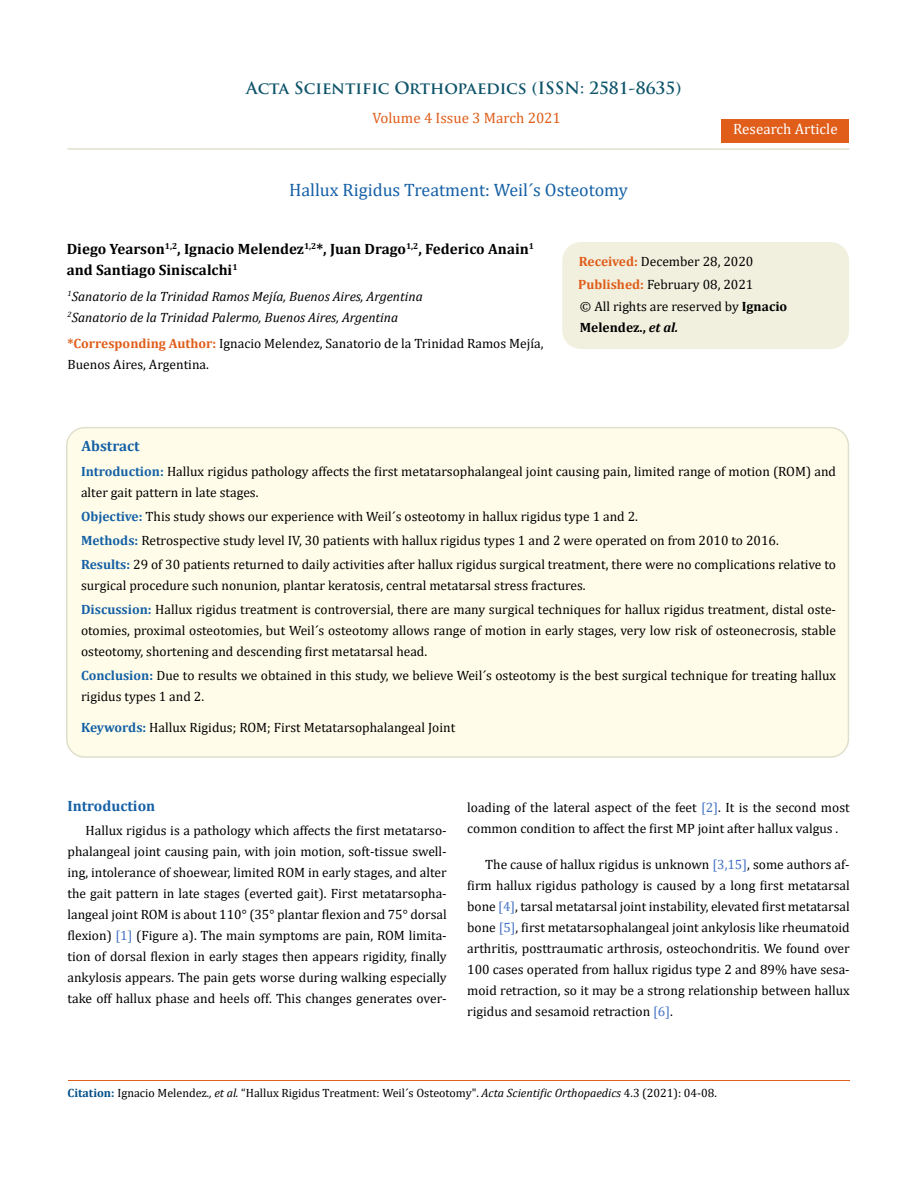
<style>
.page{position:relative;width:917px;height:1188px;background:#fff}
.page>*{position:absolute;margin:0;border:0;box-sizing:border-box;transform-origin:0 0}
.t1{font:18px "Cambria";color:#1560a6}
.t2{font:700 16.5px "Trajan Pro";color:#0e546a}
.t3{font:700 15px/21px "Cambria";color:#000}
.t4{font:15px "Cambria";color:#e05d1a}
.t5{font:700 15px "Cambria";color:#1560a6}
.t6{font:15px "Cambria";color:#fff}
.t7{font:13.5px/21px "Cambria";color:#000}
.t8{font:italic 13.5px/21px "Cambria";color:#000}
.t9{font:12px "Cambria";color:#000}
.s1{font-weight:700;color:#e05d1a}
.s2{font-weight:700}
.s3{font-weight:700;font-style:italic}
.s4{font-weight:700;color:#1560a6}
.s5{color:#4472c4}
.s6{font-weight:700;color:#035089}
.s7{font-style:italic}
</style>
<div class="page">
<div style="left:721px;top:119px;width:128px;height:23px;background:#e05d1a"></div>
<div style="left:563px;top:243px;width:285px;height:105px;background:#f1f0de;border-radius:18px"></div>
<div style="left:562px;top:242px;width:287px;height:107px;border:2px solid #f1f0de;border-radius:18px"></div>
<div style="left:67px;top:428px;width:781px;height:329px;background:#fffde9;border-radius:18px"></div>
<div style="left:66px;top:427px;width:783px;height:331px;border:2px solid #e0dfcd;border-radius:18px"></div>
<hr style="left:68px;top:1081px;width:781px;height:1px;background:#e05d1a">
<hr style="left:67px;top:148px;width:782px;height:2px;background:#e0dfcd">
<p class="t2" style="left:246px;top:77px;width:436px">Acta Scientific Orthopaedics (ISSN: 2581-8635)</p>
<p class="t4" style="left:372px;top:109px;width:190px">Volume 4 Issue 3 March 2021</p>
<h1 class="t1" style="left:289px;top:180px;width:340px">Hallux Rigidus Treatment: Weil´s Osteotomy</h1>
<p class="t6" style="left:733px;top:120px;width:106px">Research Article</p>
<p class="t3" style="left:67px;top:238px;width:469px">Diego Yearson<sup>1,2</sup>, Ignacio Melendez<sup>1,2</sup>*, Juan Drago<sup>1,2</sup>, Federico Anain<sup>1 </sup>and Santiago Siniscalchi<sup>1</sup></p>
<p class="t8" style="left:67px;top:285px;width:357px"><sup>1</sup>Sanatorio de la Trinidad Ramos Mejía, Buenos Aires, Argentina<br><sup>2</sup>Sanatorio de la Trinidad Palermo, Buenos Aires, Argentina</p>
<p class="t7" style="left:67px;top:333px;width:477px"><span class="s1">*Corresponding Author:</span> Ignacio Melendez, Sanatorio de la Trinidad Ramos Mejía,<br>Buenos Aires, Argentina.</p>
<p class="t7" style="left:578px;top:250px;width:177px;line-height:23px"><span class="s1">Received:</span> December 28, 2020<br><span class="s1">Published:</span> February 08, 2021</p>
<p class="t7" style="left:580px;top:295px;width:209px">© All rights are reserved by <span class="s2">Ignacio<br>Melendez.,</span> <span class="s3">et al.</span></p>
<p class="t5" style="left:81px;top:435px;width:60px">Abstract</p>
<p class="t7" style="left:81px;top:461px;width:756px"><span class="s4">Introduction:</span> Hallux rigidus pathology affects the first metatarsophalangeal joint causing pain, limited range of motion (ROM) and alter gait pattern in late stages.</p>
<p class="t7" style="left:81px;top:505px;width:756px;line-height:24px"><span class="s4">Objective:</span> This study shows our experience with Weil´s osteotomy in hallux rigidus type 1 and 2.<br><span class="s4">Methods:</span> Retrospective study level IV, 30 patients with hallux rigidus types 1 and 2 were operated on from 2010 to 2016.<br><span class="s4">Results:</span> 29 of 30 patients returned to daily activities after hallux rigidus surgical treatment, there were no complications relative to</p>
<p class="t7" style="left:81px;top:574px;width:756px;line-height:24px">surgical procedure such nonunion, plantar keratosis, central metatarsal stress fractures.<br><span class="s4">Discussion:</span> Hallux rigidus treatment is controversial, there are many surgical techniques for hallux rigidus treatment, distal oste-</p>
<p class="t7" style="left:81px;top:620px;width:756px">otomies, proximal osteotomies, but Weil´s osteotomy allows range of motion in early stages, very low risk of osteonecrosis, stable osteotomy, shortening and descending first metatarsal head.</p>
<p class="t7" style="left:81px;top:665px;width:756px"><span class="s4">Conclusion:</span> Due to results we obtained in this study, we believe Weil´s osteotomy is the best surgical technique for treating hallux rigidus types 1 and 2.</p>
<p class="t7" style="left:81px;top:717px;width:376px"><span class="s4">Keywords:</span> Hallux Rigidus; ROM; First Metatarsophalangeal Joint</p>
<p class="t5" style="left:67px;top:795px;width:89px">Introduction</p>
<p class="t7" style="left:67px;top:820px;width:381px;text-align:justify;text-indent:18px">Hallux rigidus is a pathology which affects the first metatarso&shy;phalangeal joint causing pain, with join motion, soft-tissue swell&shy;ing, intolerance of shoewear, limited ROM in early stages, and alter the gait pattern in late stages (everted gait). First metatarsopha&shy;langeal joint ROM is about 110° (35° plantar flexion and 75° dorsal flexion) <span class="s5">[1]</span> (Figure a). The main symptoms are pain, ROM limita&shy;tion of dorsal flexion in early stages then appears rigidity, finally ankylosis appears. The pain gets worse during walking especially take off hallux phase and heels off. This changes generates over-</p>
<p class="t7" style="left:467px;top:796px;width:384px">loading of the lateral aspect of the feet <span class="s5">[2]</span>. It is the second most common condition to affect the first MP joint after hallux valgus .</p>
<p class="t7" style="left:467px;top:853px;width:384px;text-align:justify;text-indent:18px">The cause of hallux rigidus is unknown <span class="s5">[3,15]</span>, some authors af&shy;firm hallux rigidus pathology is caused by a long first metatarsal bone <span class="s5">[4]</span>, tarsal metatarsal joint instability, elevated first metatarsal bone <span class="s5">[5]</span>, first metatarsophalangeal joint ankylosis like rheumatoid arthritis, posttraumatic arthrosis, osteochondritis. We found over 100 cases operated from hallux rigidus type 2 and 89% have sesa&shy;moid retraction, so it may be a strong relationship between hallux rigidus and sesamoid retraction <span class="s5">[6]</span>.</p>
<p class="t9" style="left:68px;top:1086px;width:651px"><span class="s6">Citation:</span> Ignacio Melendez<span class="s7">., et al.</span> “Hallux Rigidus Treatment: Weil´s Osteotomy". <span class="s7">Acta Scientific Orthopaedics</span> 4.3 (2021): 04-08.</p>
</div>
